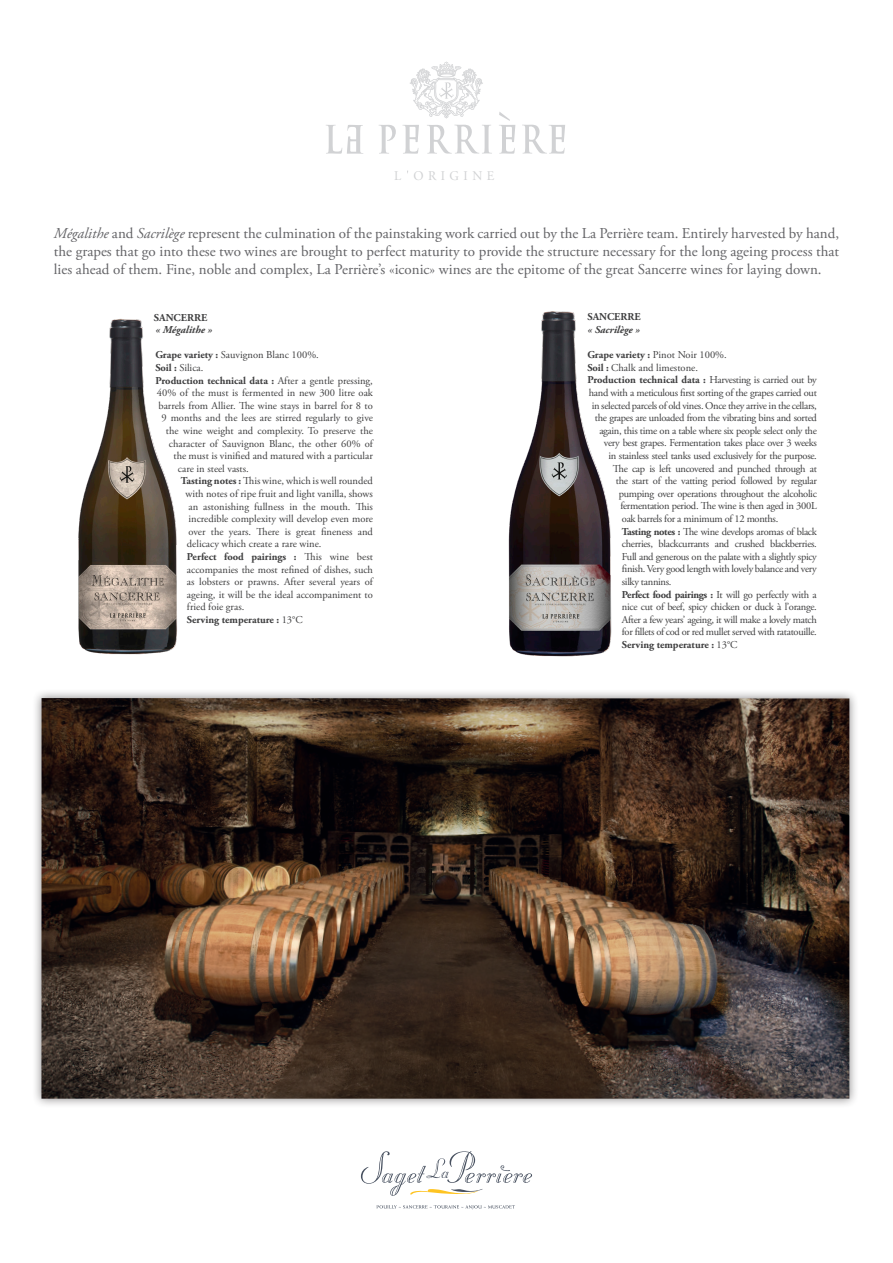
<style>
.page{position:relative;width:893px;height:1263px;background:#fff}
.page>*{position:absolute;margin:0;border:0;box-sizing:border-box;transform-origin:0 0}
.t1{font:15px/18px "Adobe Garamond Pro";color:#636366;text-align:justify}
.t2{font:13.2px "Adobe Garamond Pro";letter-spacing:.35em;color:#d1d2d4}
.t3{font:10.5px "Adobe Garamond Pro";letter-spacing:-.03em;color:#3e3e3f}
.t4{font:10.5px "Adobe Garamond Pro";color:#3e3e3f}
.t5{font:700 10.5px "Adobe Garamond Pro";color:#3e3e3f}
.t6{font:italic 700 10.5px "Adobe Garamond Pro";color:#3e3e3f}
.s1{font-style:italic}
.s2{font-weight:700}
.s3{font-weight:400}
</style>
<div class="page">
<svg style="left:361px;top:1151px;width:171px;height:45px"></svg>
<svg style="left:377px;top:1205px;width:138px;height:4px"></svg>
<div style="left:32px;top:688px;width:827px;height:420px;background:#231f20;opacity:.5"></div>
<img style="left:41px;top:698px;width:808px;height:401px">
<img style="left:508px;top:312px;width:104px;height:344px">
<img style="left:78px;top:319px;width:99px;height:336px">
<svg style="left:379px;top:125px;width:17px;height:29px"></svg>
<svg style="left:427px;top:125px;width:65px;height:29px"></svg>
<svg style="left:402px;top:125px;width:17px;height:29px"></svg>
<svg style="left:326px;top:125px;width:37px;height:29px"></svg>
<svg style="left:522px;top:125px;width:43px;height:29px"></svg>
<svg style="left:499px;top:112px;width:16px;height:42px"></svg>
<svg style="left:410px;top:62px;width:73px;height:56px"></svg>
<p class="t2" style="left:394px;top:168px;width:102px">L ORIGINE</p>
<p class="t1" style="left:54px;top:225px;width:787px"><span class="s1">Mégalithe</span> and <span class="s1">Sacrilège</span> represent the culmination of the painstaking work carried out by the La Perrière team. Entirely harvested by hand, the grapes that go into these two wines are brought to perfect maturity to provide the structure necessary for the long ageing process that lies ahead of them. Fine, noble and complex, La Perrière’s «iconic» wines are the epitome of the great Sancerre wines for laying down.</p>
<p class="t5" style="left:154px;top:311px;width:55px">SANCERRE</p>
<p class="t6" style="left:155px;top:324px;width:58px">« Mégalithe »</p>
<p class="t4" style="left:155px;top:349px;width:165px"><span class="s2">Grape variety :</span> Sauvignon Blanc 100%.</p>
<p class="t3" style="left:155px;top:361px;width:49px"><span class="s2">Soil :</span> Silica.</p>
<p class="t5" style="left:155px;top:374px;width:219px">Production technical data : <span class="s3">After a gentle pressing,</span></p>
<p class="t4" style="left:157px;top:387px;width:218px">40% of the must is fermented in new 300 litre oak</p>
<p class="t4" style="left:158px;top:399px;width:216px">barrels from Allier. The wine stays in barrel for 8 to</p>
<p class="t4" style="left:161px;top:412px;width:213px">9 months and the lees are stirred regularly to give</p>
<p class="t4" style="left:166px;top:424px;width:209px">the wine weight and complexity. To preserve the</p>
<p class="t4" style="left:169px;top:437px;width:206px">character of Sauvignon Blanc, the other 60% of</p>
<p class="t4" style="left:173px;top:450px;width:201px">the must is vinified and matured with a particular</p>
<p class="t4" style="left:178px;top:462px;width:72px">care in steel vasts.</p>
<p class="t4" style="left:181px;top:475px;width:194px"><span class="s2">Tasting notes :</span> This wine, which is well rounded</p>
<p class="t4" style="left:185px;top:487px;width:189px">with notes of ripe fruit and light vanilla, shows</p>
<p class="t4" style="left:188px;top:500px;width:186px">an astonishing fullness in the mouth. This</p>
<p class="t4" style="left:188px;top:513px;width:186px">incredible complexity will develop even more</p>
<p class="t4" style="left:188px;top:525px;width:186px">over the years. There is great fineness and</p>
<p class="t4" style="left:187px;top:538px;width:136px">delicacy which create a rare wine.</p>
<p class="t5" style="left:187px;top:551px;width:188px">Perfect food pairings : <span class="s3">This wine best</span></p>
<p class="t4" style="left:187px;top:563px;width:188px">accompanies the most refined of dishes, such</p>
<p class="t4" style="left:187px;top:576px;width:188px">as lobsters or prawns. After several years of</p>
<p class="t4" style="left:187px;top:588px;width:188px">ageing, it will be the ideal accompaniment to</p>
<p class="t4" style="left:187px;top:601px;width:59px">fried foie gras.</p>
<p class="t5" style="left:187px;top:614px;width:117px">Serving temperature : <span class="s3">13°C</span></p>
<p class="t5" style="left:587px;top:311px;width:55px">SANCERRE</p>
<p class="t6" style="left:587px;top:323px;width:54px">« Sacrilège »</p>
<p class="t4" style="left:587px;top:348px;width:141px"><span class="s2">Grape variety :</span> Pinot Noir 100%.</p>
<p class="t4" style="left:587px;top:361px;width:112px"><span class="s2">Soil :</span> Chalk and limestone.</p>
<p class="t5" style="left:587px;top:374px;width:231px">Production technical data : <span class="s3">Harvesting is carried out by</span></p>
<p class="t3" style="left:589px;top:386px;width:230px">hand with a meticulous first sorting of the grapes carried out</p>
<p class="t3" style="left:592px;top:399px;width:227px">in selected parcels of old vines. Once they arrive in the cellars,</p>
<p class="t3" style="left:595px;top:411px;width:224px">the grapes are unloaded from the vibrating bins and sorted</p>
<p class="t3" style="left:599px;top:424px;width:219px">again, this time on a table where six people select only the</p>
<p class="t3" style="left:604px;top:437px;width:215px">very best grapes. Fermentation takes place over 3 weeks</p>
<p class="t3" style="left:608px;top:449px;width:210px">in stainless steel tanks used exclusively for the purpose.</p>
<p class="t3" style="left:613px;top:462px;width:205px">The cap is left uncovered and punched through at</p>
<p class="t3" style="left:616px;top:474px;width:202px">the start of the vatting period followed by regular</p>
<p class="t3" style="left:619px;top:487px;width:200px">pumping over operations throughout the alcoholic</p>
<p class="t3" style="left:620px;top:500px;width:198px">fermentation period. The wine is then aged in 300L</p>
<p class="t3" style="left:622px;top:512px;width:158px">oak barrels for a minimum of 12 months.</p>
<p class="t3" style="left:622px;top:525px;width:197px"><span class="s2">Tasting notes :</span> The wine develops aromas of black</p>
<p class="t3" style="left:622px;top:537px;width:197px">cherries, blackcurrants and crushed blackberries.</p>
<p class="t3" style="left:622px;top:550px;width:196px">Full and generous on the palate with a slightly spicy</p>
<p class="t3" style="left:622px;top:563px;width:196px">finish. Very good length with lovely balance and very</p>
<p class="t3" style="left:622px;top:575px;width:51px">silky tannins.</p>
<p class="t3" style="left:622px;top:588px;width:196px"><span class="s2">Perfect food pairings :</span> It will go perfectly with a</p>
<p class="t3" style="left:622px;top:600px;width:196px">nice cut of beef, spicy chicken or duck à l’orange.</p>
<p class="t3" style="left:622px;top:613px;width:197px">After a few years’ ageing, it will make a lovely match</p>
<p class="t3" style="left:622px;top:626px;width:196px">for fillets of cod or red mullet served with ratatouille.</p>
<p class="t5" style="left:622px;top:638px;width:117px">Serving temperature : <span class="s3">13°C</span></p>
</div>
